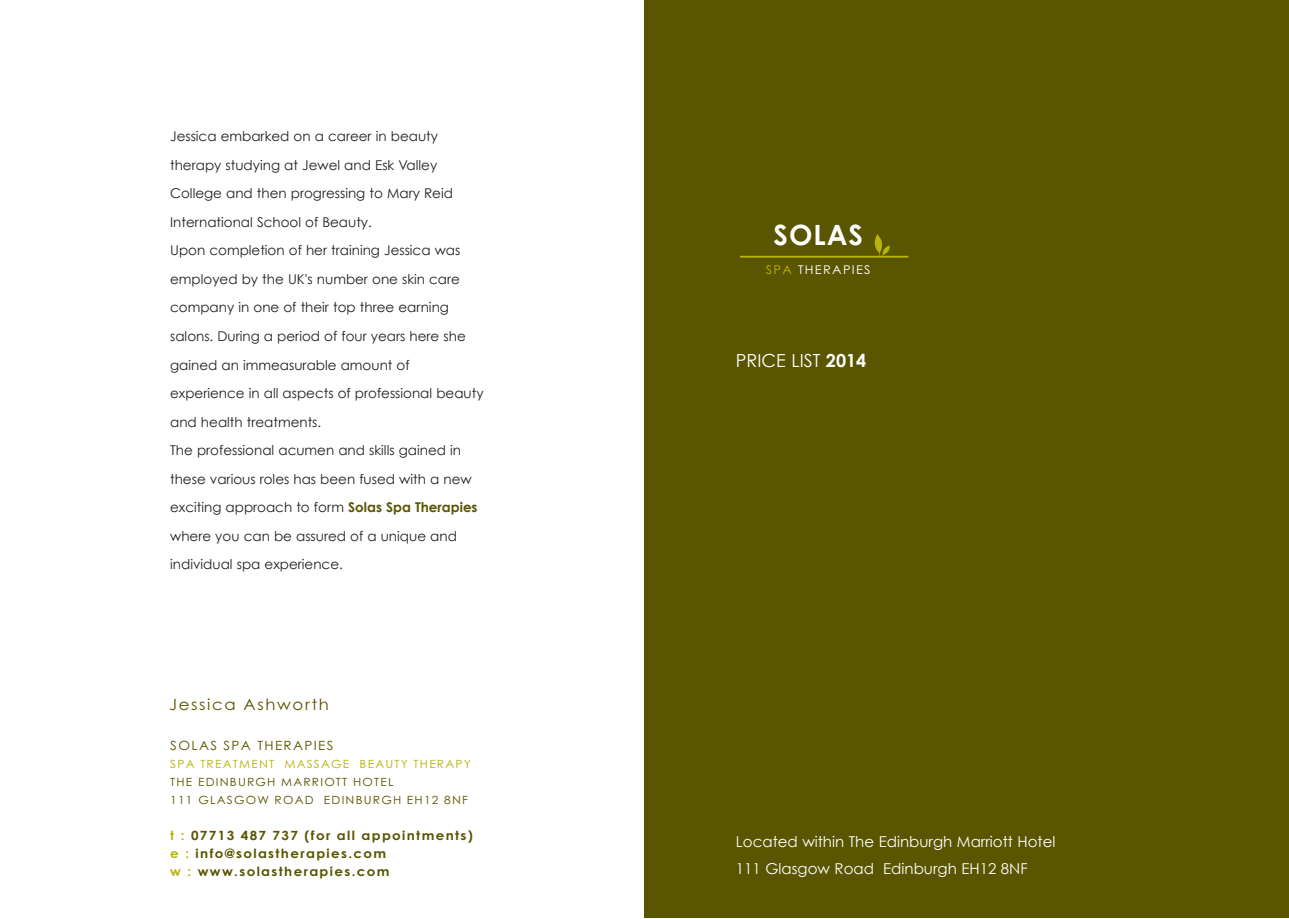
<style>
.page{position:relative;width:1289px;height:919px;background:#fff}
.page>*{position:absolute;margin:0;border:0;box-sizing:border-box;transform-origin:0 0}
.t1{font:700 27.9px "Century Gothic";letter-spacing:.035em;color:#fff}
.t2{font:18px "Century Gothic";color:#fff}
.t3{font:15.45px "Century Gothic";letter-spacing:.1em;color:#5a5500;scale:1.06 1}
.t4{font:15px/27px "Century Gothic";color:#fff}
.t5{font:13.5px/28.5px "Century Gothic";color:#231f20}
.t6{font:700 12.75px/18px "Century Gothic";letter-spacing:.1em;color:#5a5500;scale:1.06 1}
.t7{font:12.75px "Century Gothic";letter-spacing:.1em;color:#5a5500;scale:1.06 1}
.t8{font:12.15px "Century Gothic";letter-spacing:.1em;color:#fff;scale:1.06 1}
.t9{font:11.25px/18px "Century Gothic";letter-spacing:.1em;color:#5a5500;scale:1.06 1}
.t10{font:11.25px "Century Gothic";letter-spacing:.1em;color:#b8b309;scale:1.06 1}
.s1{font-weight:700;color:#5a5500}
.s2{color:#b8b309}
.s3{font-weight:700}
</style>
<div class="page">
<div style="left:644px;top:0;width:644px;height:916px;background:#5a5500"></div>
<hr style="left:740px;top:256px;width:168px;height:1px;background:#b8b309">
<svg style="left:874px;top:234px;width:16px;height:22px"></svg>
<p class="t5" style="left:170px;top:122px;width:315px">Jessica embarked on a career in beauty therapy studying at Jewel and Esk Valley College and then progressing to Mary Reid International School of Beauty.<br>Upon completion of her training Jessica was employed by the UK's number one skin care company in one of their top three earning salons. During a period of four years here she gained an immeasurable amount of experience in all aspects of professional beauty and health treatments.<br>The professional acumen and skills gained in these various roles has been fused with a new exciting approach to form <span class="s1">Solas Spa Therapies </span>where you can be assured of a unique and individual spa experience.</p>
<p class="t3" style="left:169px;top:693px;width:152px">Jessica Ashworth</p>
<p class="t7" style="left:170px;top:736px;width:156px">SOLAS SPA THERAPIES</p>
<p class="t10" style="left:170px;top:755px;width:285px">SPA TREATMENT MASSAGE BEAUTY THERAPY</p>
<p class="t9" style="left:170px;top:772px;width:282px">THE EDINBURGH MARRIOTT HOTEL<br>111 GLASGOW ROAD EDINBURGH EH12 8NF</p>
<p class="t6" style="left:170px;top:825px;width:287px"><span class="s2">t :</span> 07713 487 737 (for all appointments) <span class="s2">e :</span> info@solastherapies.com<br><span class="s2">w :</span> www.solastherapies.com</p>
<h1 class="t1" style="left:773px;top:214px;width:91px">SOLAS</h1>
<p class="t8" style="left:766px;top:261px;width:100px"><span class="s2">SPA</span> THERAPIES</p>
<h2 class="t2" style="left:736px;top:348px;width:132px">PRICE LIST <span class="s3">2014</span></h2>
<p class="t4" style="left:736px;top:827px;width:321px">Located within The Edinburgh Marriott Hotel<br>111 Glasgow Road Edinburgh EH12 8NF</p>
</div>
